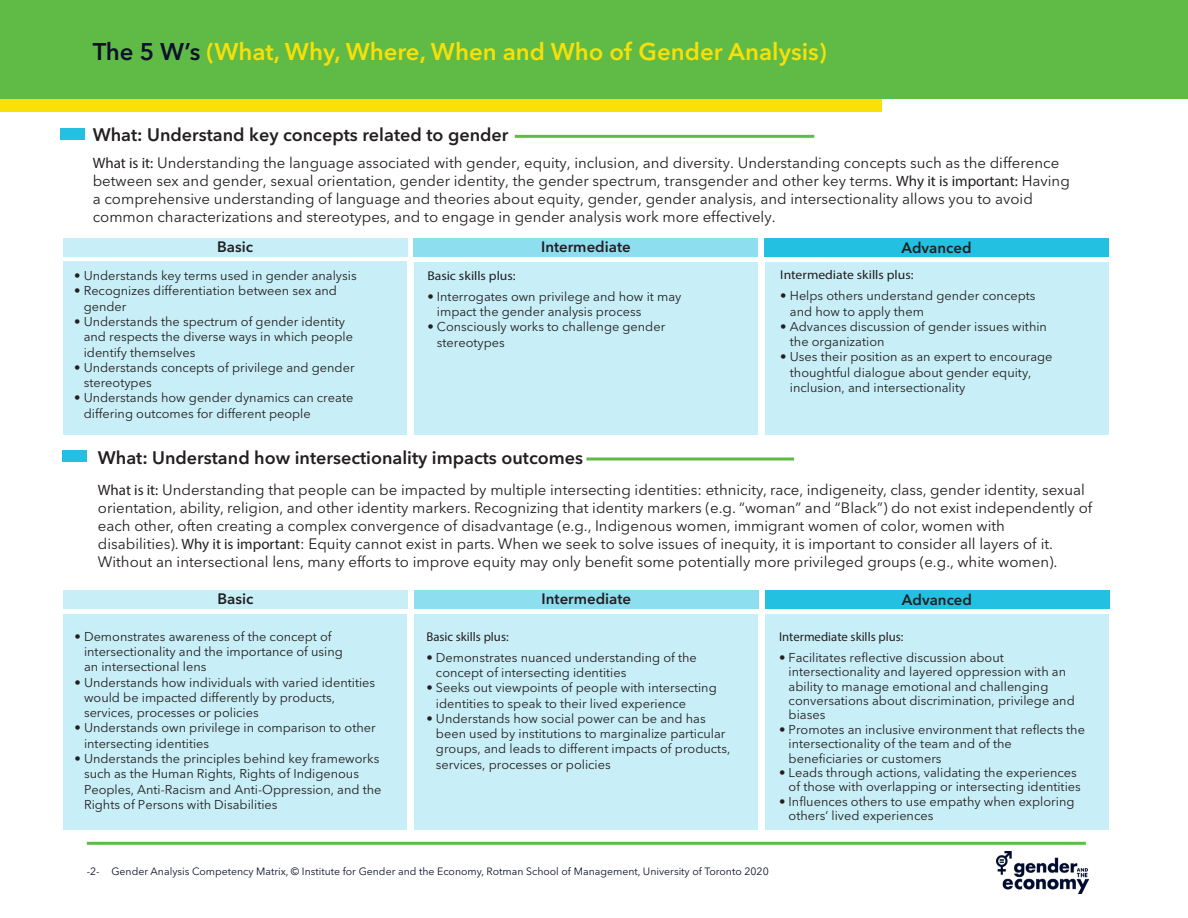
<style>
.page{position:relative;width:1188px;height:918px;background:#fff}
.page>*{position:absolute;margin:0;border:0;box-sizing:border-box;transform-origin:0 0}
.t1{font:600 24px "Avenir Next LT Pro";color:#f8e008}
.t2{font:600 18px "Avenir Next LT Pro";color:#231f20}
.t3{font:15px/18px "Avenir Next LT Pro";color:#231f20}
.t4{font:600 15px "Avenir Next LT Pro";color:#231f20}
.t5{font:12.75px "Avenir Next LT Pro";color:#231f20}
.t6{font:12.75px "Myriad Pro";color:#231f20;scale:1.07 1}
.t7{font:12.75px "Myriad Pro";color:#231f20}
.t8{font:10.5px "Avenir Next LT Pro";color:#0d112c}
.s1{color:#0d112c}
.s2{font-family:"Myriad Pro"}
</style>
<div class="page">
<div style="left:63px;top:615px;width:344px;height:215px;background:#c8eff7"></div>
<div style="left:414px;top:615px;width:344px;height:215px;background:#c8eff7"></div>
<div style="left:765px;top:615px;width:344px;height:215px;background:#c8eff7"></div>
<div style="left:765px;top:262px;width:344px;height:173px;background:#c8eff7"></div>
<div style="left:414px;top:262px;width:344px;height:173px;background:#c8eff7"></div>
<div style="left:63px;top:262px;width:344px;height:173px;background:#c8eff7"></div>
<div style="left:60px;top:128px;width:24px;height:11px;background:#24c0e2"></div>
<div style="left:0;top:0;width:882px;height:112px;background:#f8e008"></div>
<div style="left:0;top:0;width:1188px;height:99px;background:#60bb46"></div>
<hr style="left:87px;top:842px;width:999px;height:3px;background:#60bb46">
<div style="left:62px;top:450px;width:24px;height:12px;background:#24c0e2"></div>
<hr style="left:586px;top:458px;width:208px;height:2px;background:#60bb46">
<hr style="left:515px;top:135px;width:299px;height:3px;background:#60bb46">
<div style="left:765px;top:238px;width:344px;height:19px;background:#24c0e2"></div>
<div style="left:414px;top:238px;width:344px;height:19px;background:#8ddeef"></div>
<div style="left:63px;top:238px;width:344px;height:19px;background:#c8eff7"></div>
<div style="left:765px;top:590px;width:344px;height:19px;background:#24c0e2"></div>
<div style="left:414px;top:590px;width:344px;height:19px;background:#8ddeef"></div>
<div style="left:63px;top:590px;width:345px;height:19px;background:#c8eff7"></div>
<img style="left:997px;top:852px;width:92px;height:41px">
<p class="t1" style="left:93px;top:37px;width:736px"><span class="s1">The 5 W’s</span> (What, Why, Where, When and Who of Gender Analysis)</p>
<p class="t2" style="left:93px;top:124px;width:417px">What: Understand key concepts related to gender</p>
<p class="t3" style="left:93px;top:154px;width:968px"><span class="s2">What is it:</span> Understanding the language associated with gender, equity, inclusion, and diversity. Understanding concepts such as the difference</p>
<p class="t3" style="left:93px;top:172px;width:979px">between sex and gender, sexual orientation, gender identity, the gender spectrum, transgender and other key terms. <span class="s2">Why it is important:</span> Having a comprehensive understanding of language and theories about equity, gender, gender analysis, and intersectionality allows you to avoid</p>
<p class="t3" style="left:93px;top:208px;width:684px">common characterizations and stereotypes, and to engage in gender analysis work more effectively.</p>
<p class="t4" style="left:217px;top:238px;width:37px">Basic</p>
<p class="t4" style="left:541px;top:238px;width:91px">Intermediate</p>
<p class="t4" style="left:901px;top:238px;width:72px">Advanced</p>
<p class="t5" style="left:74px;top:268px;width:284px">• Understands key terms used in gender analysis</p>
<p class="t5" style="left:74px;top:283px;width:264px">• Recognizes differentiation between sex and</p>
<p class="t5" style="left:84px;top:299px;width:44px">gender</p>
<p class="t5" style="left:74px;top:314px;width:272px">• Understands the spectrum of gender identity</p>
<p class="t5" style="left:84px;top:329px;width:271px">and respects the diverse ways in which people</p>
<p class="t5" style="left:84px;top:345px;width:113px">identify themselves</p>
<p class="t5" style="left:74px;top:360px;width:282px">• Understands concepts of privilege and gender</p>
<p class="t5" style="left:84px;top:375px;width:69px">stereotypes</p>
<p class="t5" style="left:74px;top:390px;width:281px">• Understands how gender dynamics can create</p>
<p class="t5" style="left:84px;top:406px;width:229px">differing outcomes for different people</p>
<p class="t6" style="left:780px;top:267px;width:126px">Intermediate skills plus:</p>
<p class="t5" style="left:780px;top:288px;width:257px">• Helps others understand gender concepts</p>
<p class="t5" style="left:790px;top:303px;width:136px">and how to apply them</p>
<p class="t5" style="left:780px;top:319px;width:268px">• Advances discussion of gender issues within</p>
<p class="t5" style="left:790px;top:334px;width:96px">the organization</p>
<p class="t5" style="left:780px;top:349px;width:274px">• Uses their position as an expert to encourage</p>
<p class="t5" style="left:790px;top:365px;width:243px">thoughtful dialogue about gender equity,</p>
<p class="t5" style="left:790px;top:380px;width:177px">inclusion, and intersectionality</p>
<p class="t6" style="left:427px;top:268px;width:84px">Basic skills plus:</p>
<p class="t5" style="left:427px;top:289px;width:256px">• Interrogates own privilege and how it may</p>
<p class="t5" style="left:437px;top:304px;width:206px">impact the gender analysis process</p>
<p class="t5" style="left:427px;top:319px;width:239px">• Consciously works to challenge gender</p>
<p class="t5" style="left:437px;top:335px;width:69px">stereotypes</p>
<p class="t2" style="left:98px;top:447px;width:487px">What: Understand how intersectionality impacts outcomes</p>
<p class="t3" style="left:98px;top:481px;width:989px"><span class="s2">What is it:</span> Understanding that people can be impacted by multiple intersecting identities: ethnicity, race, indigeneity, class, gender identity, sexual</p>
<p class="t3" style="left:98px;top:499px;width:996px">orientation, ability, religion, and other identity markers. Recognizing that identity markers (e.g. “woman” and “Black”) do not exist independently of each other, often creating a complex convergence of disadvantage (e.g., Indigenous women, immigrant women of color, women with</p>
<p class="t3" style="left:98px;top:535px;width:961px">disabilities). <span class="s2">Why it is important</span>: Equity cannot exist in parts. When we seek to solve issues of inequity, it is important to consider all layers of it.<br>Without an intersectional lens, many efforts to improve equity may only benefit some potentially more privileged groups (e.g., white women).</p>
<p class="t4" style="left:218px;top:590px;width:37px">Basic</p>
<p class="t4" style="left:542px;top:590px;width:91px">Intermediate</p>
<p class="t4" style="left:902px;top:590px;width:72px">Advanced</p>
<p class="t5" style="left:74px;top:629px;width:259px">• Demonstrates awareness of the concept of</p>
<p class="t5" style="left:84px;top:644px;width:260px">intersectionality and the importance of using</p>
<p class="t5" style="left:84px;top:659px;width:124px">an intersectional lens</p>
<p class="t5" style="left:74px;top:675px;width:302px">• Understands how individuals with varied identities</p>
<p class="t5" style="left:84px;top:690px;width:253px">would be impacted differently by products,</p>
<p class="t5" style="left:84px;top:705px;width:176px">services, processes or policies</p>
<p class="t5" style="left:74px;top:720px;width:303px">• Understands own privilege in comparison to other</p>
<p class="t5" style="left:84px;top:736px;width:127px">intersecting identities</p>
<p class="t5" style="left:74px;top:751px;width:306px">• Understands the principles behind key frameworks</p>
<p class="t5" style="left:84px;top:766px;width:277px">such as the Human Rights, Rights of Indigenous</p>
<p class="t5" style="left:84px;top:782px;width:299px">Peoples, Anti-Racism and Anti-Oppression, and the</p>
<p class="t5" style="left:84px;top:797px;width:195px">Rights of Persons with Disabilities</p>
<p class="t7" style="left:426px;top:629px;width:84px">Basic skills plus:</p>
<p class="t5" style="left:426px;top:650px;width:272px">• Demonstrates nuanced understanding of the</p>
<p class="t5" style="left:436px;top:665px;width:192px">concept of intersecting identities</p>
<p class="t5" style="left:426px;top:680px;width:292px">• Seeks out viewpoints of people with intersecting</p>
<p class="t5" style="left:436px;top:696px;width:252px">identities to speak to their lived experience</p>
<p class="t5" style="left:426px;top:711px;width:281px">• Understands how social power can be and has</p>
<p class="t5" style="left:436px;top:726px;width:291px">been used by institutions to marginalize particular</p>
<p class="t5" style="left:436px;top:741px;width:296px">groups, and leads to different impacts of products,</p>
<p class="t5" style="left:436px;top:757px;width:176px">services, processes or policies</p>
<p class="t7" style="left:779px;top:629px;width:126px">Intermediate skills plus:</p>
<p class="t5" style="left:779px;top:650px;width:226px">• Facilitates reflective discussion about</p>
<p class="t5" style="left:789px;top:664px;width:279px">intersectionality and layered oppression with an</p>
<p class="t5" style="left:789px;top:679px;width:261px">ability to manage emotional and challenging</p>
<p class="t5" style="left:789px;top:693px;width:288px">conversations about discrimination, privilege and</p>
<p class="t5" style="left:789px;top:707px;width:38px">biases</p>
<p class="t5" style="left:779px;top:722px;width:307px">• Promotes an inclusive environment that reflects the</p>
<p class="t5" style="left:789px;top:736px;width:225px">intersectionality of the team and of the</p>
<p class="t5" style="left:789px;top:751px;width:154px">beneficiaries or customers</p>
<p class="t5" style="left:779px;top:765px;width:299px">• Leads through actions, validating the experiences</p>
<p class="t5" style="left:789px;top:779px;width:294px">of those with overlapping or intersecting identities</p>
<p class="t5" style="left:779px;top:794px;width:297px">• Influences others to use empathy when exploring</p>
<p class="t5" style="left:789px;top:808px;width:146px">others’ lived experiences</p>
<p class="t8" style="left:87px;top:865px;width:14px">-2-</p>
<p class="t8" style="left:111px;top:865px;width:659px">Gender Analysis Competency Matrix, © Institute for Gender and the Economy, Rotman School of Management, University of Toronto 2020</p>
</div>
